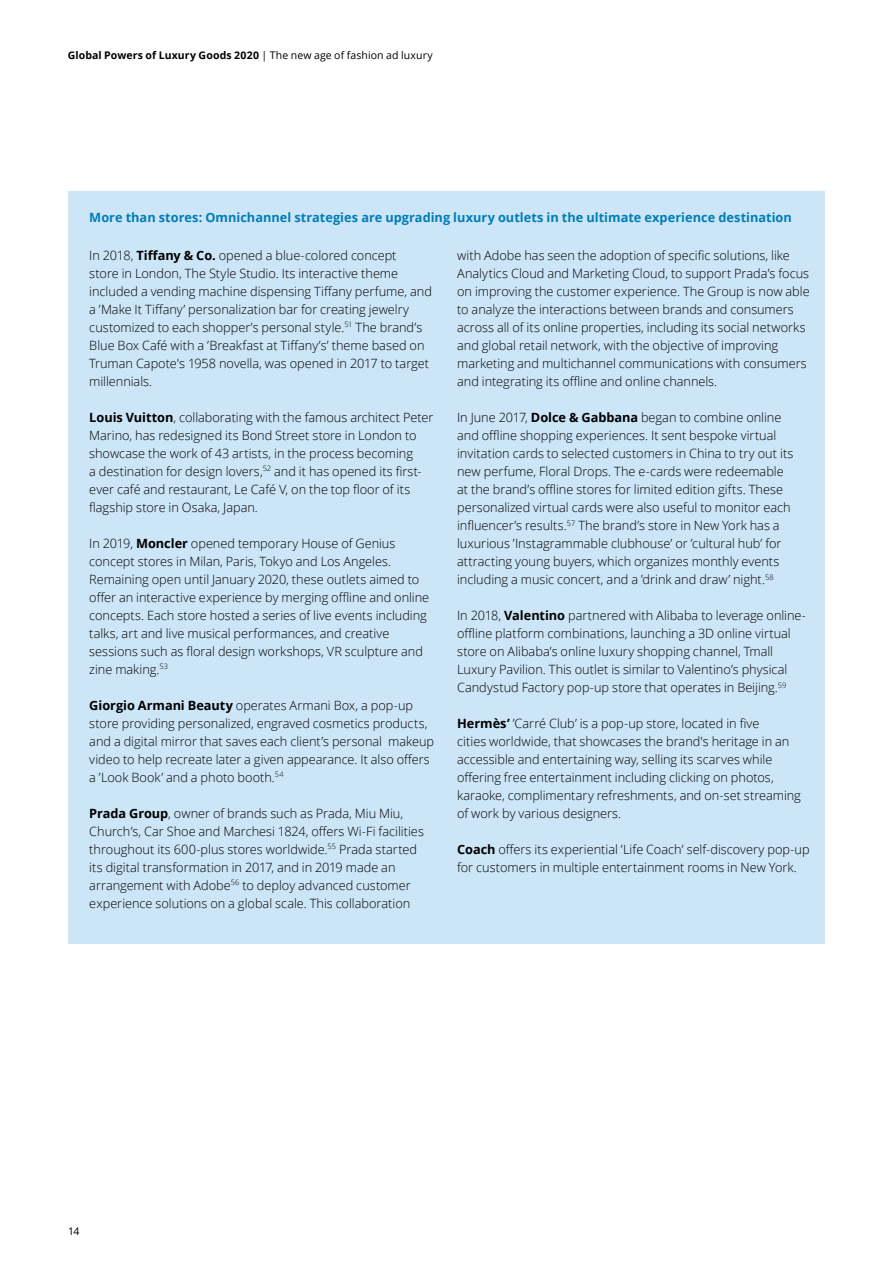
<style>
.page{position:relative;width:893px;height:1263px;background:#fff}
.page>*{position:absolute;margin:0;border:0;box-sizing:border-box;transform-origin:0 0}
.t1{font:300 12.75px/18px "Open Sans";color:#000}
.t2{font:700 12.75px "Open Sans";color:#007db6}
.t3{font:700 10.5px "Open Sans";letter-spacing:.01em;color:#000}
.t4{font:10.5px "Open Sans";color:#000}
.s1{font-weight:400}
.s2{font-weight:700}
</style>
<div class="page">
<div style="left:68px;top:191px;width:757px;height:753px;background:#cce5f7"></div>
<p class="t3" style="left:68px;top:48px;width:367px">Global Powers of Luxury Goods 2020 <span class="s1">| The new age of fashion ad luxury</span></p>
<p class="t2" style="left:89px;top:208px;width:704px">More than stores: Omnichannel strategies are upgrading luxury outlets in the ultimate experience destination</p>
<p class="t1" style="left:457px;top:246px;width:354px">with Adobe has seen the adoption of specific solutions, like Analytics Cloud and Marketing Cloud, to support Prada’s focus on improving the customer experience. The Group is now able to analyze the interactions between brands and consumers across all of its online properties, including its social networks and global retail network, with the objective of improving marketing and multichannel communications with consumers and integrating its offline and online channels.</p>
<p class="t1" style="left:457px;top:408px;width:338px">In June 2017, <span class="s2">Dolce &amp; Gabbana</span> began to combine online and offline shopping experiences. It sent bespoke virtual invitation cards to selected customers in China to try out its new perfume, Floral Drops. The e-cards were redeemable at the brand’s offline stores for limited edition gifts. These personalized virtual cards were also useful to monitor each influencer’s results.<sup>57</sup> The brand’s store in New York has a luxurious ’Instagrammable clubhouse’ or ’cultural hub’ for attracting young buyers, which organizes monthly events including a music concert, and a ’drink and draw’ night.<sup>58</sup></p>
<p class="t1" style="left:457px;top:606px;width:350px">In 2018, <span class="s2">Valentino</span> partnered with Alibaba to leverage online&shy;offline platform combinations, launching a 3D online virtual store on Alibaba’s online luxury shopping channel, Tmall Luxury Pavilion. This outlet is similar to Valentino’s physical Candystud Factory pop-up store that operates in Beijing.<sup>59</sup></p>
<p class="t1" style="left:457px;top:714px;width:345px"><span class="s2">Hermès’</span> ’Carré Club’ is a pop-up store, located in five<br>cities worldwide, that showcases the brand's heritage in an accessible and entertaining way, selling its scarves while offering free entertainment including clicking on photos, karaoke, complimentary refreshments, and on-set streaming of work by various designers.</p>
<p class="t1" style="left:457px;top:840px;width:354px"><span class="s2">Coach</span> offers its experiential ’Life Coach’ self-discovery pop-up for customers in multiple entertainment rooms in New York.</p>
<p class="t1" style="left:89px;top:246px;width:344px">In 2018, <span class="s2">Tiffany &amp; Co.</span> opened a blue-colored concept<br>store in London, The Style Studio. Its interactive theme included a vending machine dispensing Tiffany perfume, and a ’Make It Tiffany’ personalization bar for creating jewelry customized to each shopper’s personal style.<sup>51</sup> The brand’s Blue Box Café with a ’Breakfast at Tiffany’s’ theme based on Truman Capote's 1958 novella, was opened in 2017 to target millennials.</p>
<p class="t1" style="left:89px;top:408px;width:346px"><span class="s2">Louis Vuitton</span>, collaborating with the famous architect Peter Marino, has redesigned its Bond Street store in London to showcase the work of 43 artists, in the process becoming<br>a destination for design lovers,<sup>52</sup> and it has opened its first&shy;ever café and restaurant, Le Café V, on the top floor of its flagship store in Osaka, Japan.</p>
<p class="t1" style="left:89px;top:534px;width:341px">In 2019, <span class="s2">Moncler</span> opened temporary House of Genius concept stores in Milan, Paris, Tokyo and Los Angeles.<br>Remaining open until January 2020, these outlets aimed to offer an interactive experience by merging offline and online concepts. Each store hosted a series of live events including talks, art and live musical performances, and creative sessions such as floral design workshops, VR sculpture and zine making.<sup>53</sup></p>
<p class="t1" style="left:89px;top:696px;width:346px"><span class="s2">Giorgio Armani Beauty</span> operates Armani Box, a pop-up store providing personalized, engraved cosmetics products, and a digital mirror that saves each client’s personal makeup video to help recreate later a given appearance. It also offers a ’Look Book’ and a photo booth.<sup>54</sup></p>
<p class="t1" style="left:89px;top:804px;width:336px"><span class="s2">Prada Group</span>, owner of brands such as Prada, Miu Miu, Church’s, Car Shoe and Marchesi 1824, offers Wi-Fi facilities throughout its 600-plus stores worldwide.<sup>55</sup> Prada started its digital transformation in 2017, and in 2019 made an arrangement with Adobe<sup>56</sup> to deploy advanced customer experience solutions on a global scale. This collaboration</p>
<p class="t4" style="left:68px;top:1224px;width:13px">14</p>
</div>
